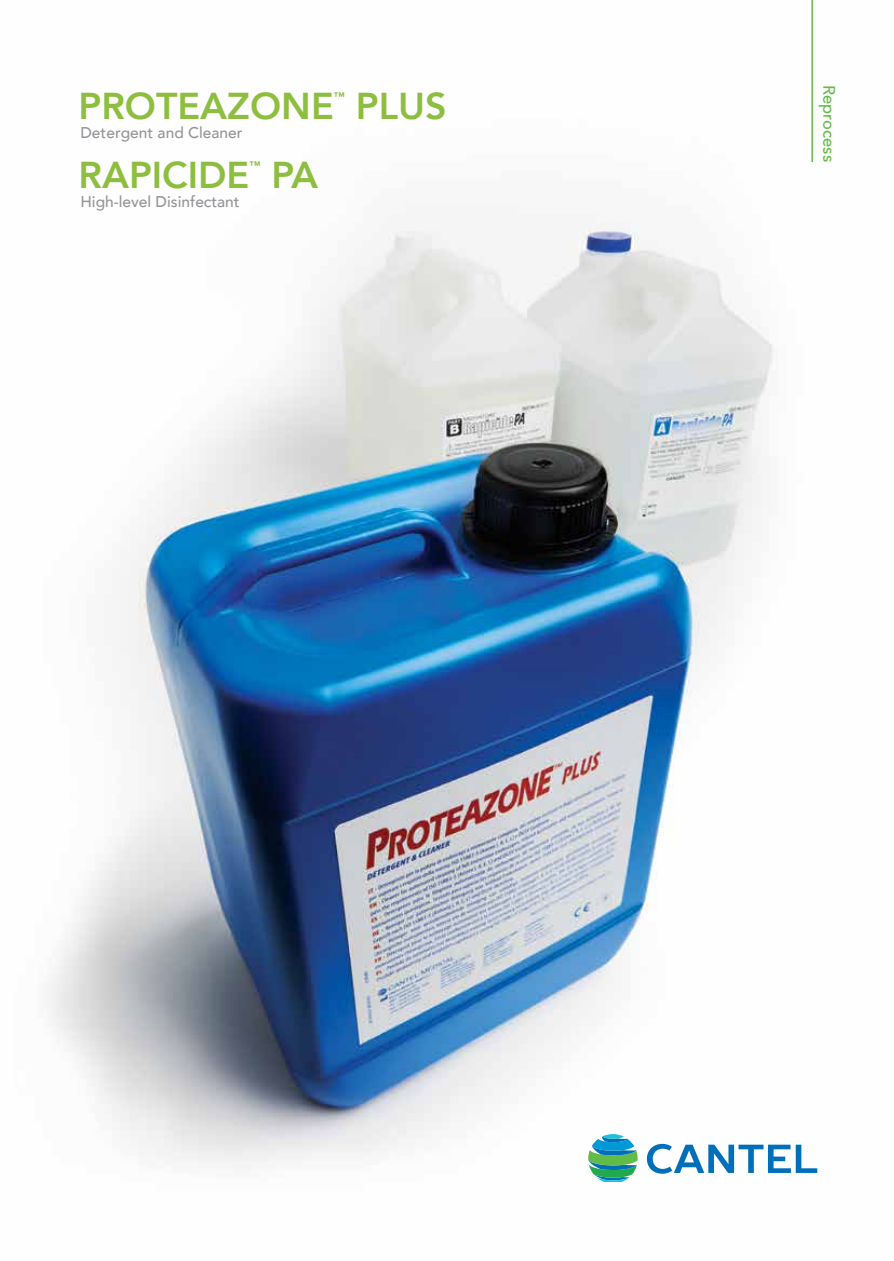
<style>
.page{position:relative;width:894px;height:1261px;background:#fff}
.page>*{position:absolute;margin:0;border:0;box-sizing:border-box;transform-origin:0 0}
.t1{font:800 37.35px "Avenir";color:#8ebe3f}
.t2{font:500 16.5px "Avenir";color:#62bb46}
.t3{font:500 15.6px "Avenir";color:#939598}
.t4{font:800 10.95px "Avenir";color:#8ebe3f}
</style>
<div class="page">
<img style="left:48px;top:0;width:770px;height:1182px">
<svg style="left:646px;top:1143px;width:171px;height:30px"></svg>
<svg style="left:588px;top:1133px;width:49px;height:48px"></svg>
<hr style="left:811px;top:0;width:1px;height:162px;background:#62bb46">
<h1 class="t1" style="left:78px;top:77px;width:257px">PROTEAZONE</h1>
<p class="t4" style="left:334px;top:88px;width:12px">™</p>
<h1 class="t1" style="left:356px;top:77px;width:92px">PLUS</h1>
<p class="t3" style="left:80px;top:119px;width:164px">Detergent and Cleaner</p>
<h1 class="t1" style="left:78px;top:146px;width:172px">RAPICIDE</h1>
<p class="t4" style="left:249px;top:157px;width:12px">™</p>
<h1 class="t1" style="left:271px;top:146px;width:48px">PA</h1>
<p class="t3" style="left:80px;top:188px;width:161px">High-level Disinfectant</p>
<p class="t2" style="left:843px;top:85px;width:79px;rotate:90deg">Reprocess</p>
</div>
